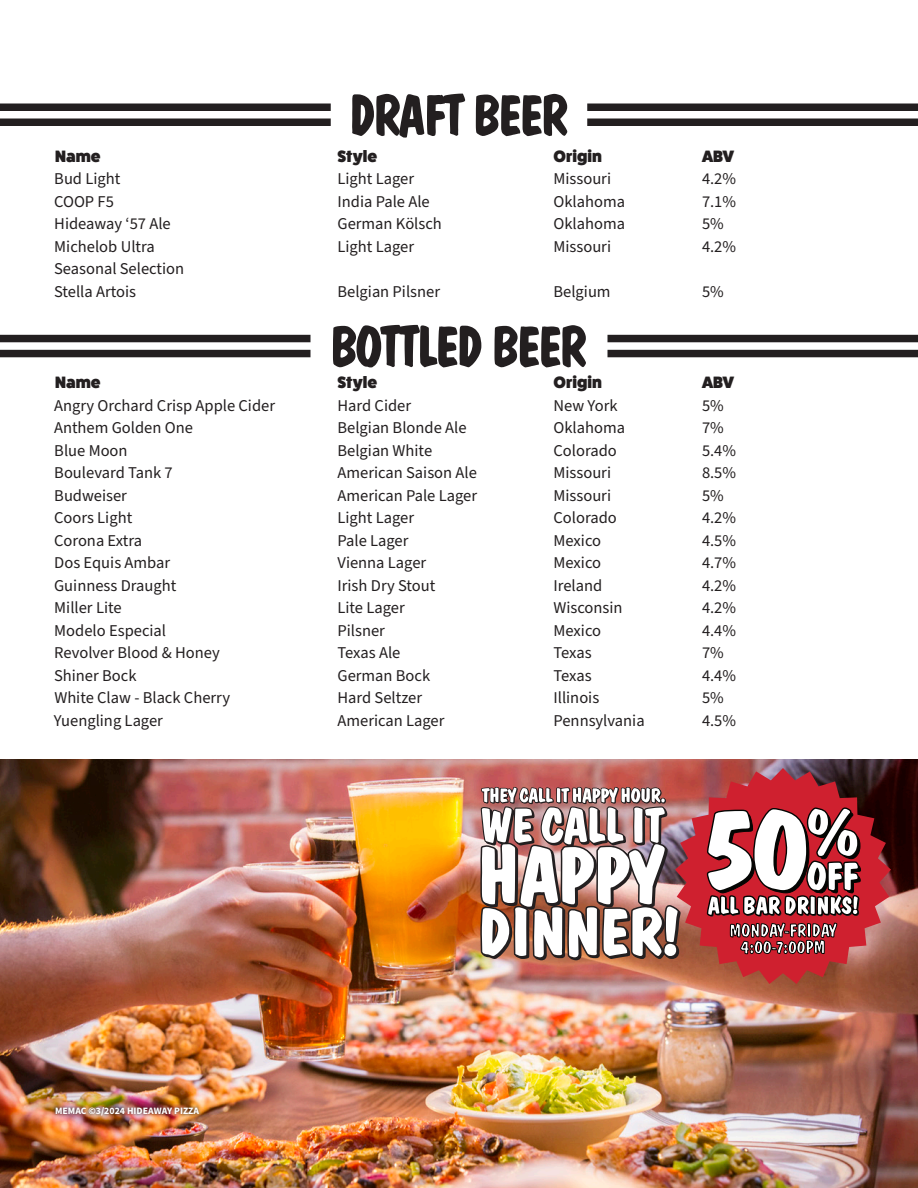
<style>
.page{position:relative;width:918px;height:1188px;background:#fff}
.page>*{position:absolute;margin:0;border:0;box-sizing:border-box;transform-origin:0 0}
.t1{font:57.3px "Dom Bold BT";letter-spacing:-.04em;color:#231f20;scale:.92 1}
.t2{font:16.5px/22.5px "Source Sans Pro";color:#231f20}
.t3{font:800 16.5px "Fat Frank";color:#231f20}
.t4{font:700 9.75px "Source Sans Pro";color:#fff}
</style>
<div class="page">
<img style="left:0;top:759px;width:918px;height:429px">
<img style="left:479px;top:761px;width:203px;height:201px">
<img style="left:675px;top:768px;width:216px;height:216px">
<svg style="left:705px;top:806px;width:156px;height:155px"></svg>
<div style="left:0;top:104px;width:331px;height:7px;background:#231f20"></div>
<div style="left:0;top:119px;width:331px;height:7px;background:#231f20"></div>
<div style="left:587px;top:104px;width:331px;height:7px;background:#231f20"></div>
<div style="left:587px;top:119px;width:331px;height:7px;background:#231f20"></div>
<div style="left:0;top:335px;width:310px;height:7px;background:#231f20"></div>
<div style="left:0;top:350px;width:310px;height:7px;background:#231f20"></div>
<div style="left:608px;top:335px;width:310px;height:7px;background:#231f20"></div>
<div style="left:608px;top:350px;width:310px;height:7px;background:#231f20"></div>
<img style="left:52px;top:1103px;width:151px;height:16px">
<h1 class="t1" style="left:349px;top:80px;width:240px">DRAFT BEER</h1>
<p class="t3" style="left:55px;top:147px;width:47px">Name</p>
<p class="t3" style="left:338px;top:147px;width:41px">Style</p>
<p class="t3" style="left:554px;top:147px;width:50px">Origin</p>
<p class="t3" style="left:702px;top:147px;width:34px">ABV</p>
<p class="t2" style="left:54px;top:168px;width:68px">Bud Light</p>
<p class="t2" style="left:338px;top:168px;width:78px">Light Lager</p>
<p class="t2" style="left:554px;top:168px;width:59px">Missouri</p>
<p class="t2" style="left:702px;top:168px;width:36px">4.2%</p>
<p class="t2" style="left:54px;top:191px;width:61px">COOP F5</p>
<p class="t2" style="left:338px;top:191px;width:94px">India Pale Ale</p>
<p class="t2" style="left:554px;top:191px;width:73px">Oklahoma</p>
<p class="t2" style="left:702px;top:191px;width:36px">7.1%</p>
<p class="t2" style="left:54px;top:213px;width:118px">Hideaway ‘57 Ale</p>
<p class="t2" style="left:338px;top:213px;width:106px">German Kölsch</p>
<p class="t2" style="left:554px;top:213px;width:73px">Oklahoma</p>
<p class="t2" style="left:702px;top:213px;width:23px">5%</p>
<p class="t2" style="left:54px;top:236px;width:102px">Michelob Ultra</p>
<p class="t2" style="left:338px;top:236px;width:78px">Light Lager</p>
<p class="t2" style="left:554px;top:236px;width:59px">Missouri</p>
<p class="t2" style="left:702px;top:236px;width:36px">4.2%</p>
<p class="t2" style="left:54px;top:258px;width:132px">Seasonal Selection<br>Stella Artois</p>
<p class="t2" style="left:338px;top:281px;width:104px">Belgian Pilsner</p>
<p class="t2" style="left:554px;top:281px;width:59px">Belgium</p>
<p class="t2" style="left:702px;top:281px;width:23px">5%</p>
<h1 class="t1" style="left:329px;top:311px;width:281px">BOTTLED BEER</h1>
<p class="t3" style="left:55px;top:373px;width:47px">Name</p>
<p class="t3" style="left:338px;top:373px;width:41px">Style</p>
<p class="t3" style="left:554px;top:373px;width:50px">Origin</p>
<p class="t3" style="left:702px;top:373px;width:34px">ABV</p>
<p class="t2" style="left:54px;top:394px;width:223px">Angry Orchard Crisp Apple Cider</p>
<p class="t2" style="left:338px;top:394px;width:75px">Hard Cider</p>
<p class="t2" style="left:554px;top:394px;width:66px">New York</p>
<p class="t2" style="left:702px;top:394px;width:23px">5%</p>
<p class="t2" style="left:54px;top:417px;width:140px">Anthem Golden One</p>
<p class="t2" style="left:338px;top:417px;width:131px">Belgian Blonde Ale</p>
<p class="t2" style="left:554px;top:417px;width:73px">Oklahoma</p>
<p class="t2" style="left:702px;top:417px;width:23px">7%</p>
<p class="t2" style="left:54px;top:439px;width:75px">Blue Moon</p>
<p class="t2" style="left:338px;top:439px;width:96px">Belgian White</p>
<p class="t2" style="left:554px;top:439px;width:65px">Colorado</p>
<p class="t2" style="left:702px;top:439px;width:36px">5.4%</p>
<p class="t2" style="left:54px;top:462px;width:120px">Boulevard Tank 7</p>
<p class="t2" style="left:338px;top:462px;width:141px">American Saison Ale</p>
<p class="t2" style="left:554px;top:462px;width:59px">Missouri</p>
<p class="t2" style="left:702px;top:462px;width:36px">8.5%</p>
<p class="t2" style="left:54px;top:484px;width:74px">Budweiser</p>
<p class="t2" style="left:338px;top:484px;width:141px">American Pale Lager</p>
<p class="t2" style="left:554px;top:484px;width:59px">Missouri</p>
<p class="t2" style="left:702px;top:484px;width:23px">5%</p>
<p class="t2" style="left:54px;top:507px;width:80px">Coors Light</p>
<p class="t2" style="left:338px;top:507px;width:78px">Light Lager</p>
<p class="t2" style="left:554px;top:507px;width:65px">Colorado</p>
<p class="t2" style="left:702px;top:507px;width:36px">4.2%</p>
<p class="t2" style="left:54px;top:529px;width:89px">Corona Extra</p>
<p class="t2" style="left:338px;top:529px;width:73px">Pale Lager</p>
<p class="t2" style="left:554px;top:529px;width:49px">Mexico</p>
<p class="t2" style="left:702px;top:529px;width:36px">4.5%</p>
<p class="t2" style="left:54px;top:552px;width:117px">Dos Equis Ambar</p>
<p class="t2" style="left:338px;top:552px;width:90px">Vienna Lager</p>
<p class="t2" style="left:554px;top:552px;width:49px">Mexico</p>
<p class="t2" style="left:702px;top:552px;width:36px">4.7%</p>
<p class="t2" style="left:54px;top:574px;width:124px">Guinness Draught</p>
<p class="t2" style="left:338px;top:574px;width:99px">Irish Dry Stout</p>
<p class="t2" style="left:554px;top:574px;width:50px">Ireland</p>
<p class="t2" style="left:702px;top:574px;width:36px">4.2%</p>
<p class="t2" style="left:54px;top:597px;width:69px">Miller Lite</p>
<p class="t2" style="left:338px;top:597px;width:69px">Lite Lager</p>
<p class="t2" style="left:554px;top:597px;width:71px">Wisconsin</p>
<p class="t2" style="left:702px;top:597px;width:36px">4.2%</p>
<p class="t2" style="left:54px;top:619px;width:113px">Modelo Especial</p>
<p class="t2" style="left:338px;top:619px;width:49px">Pilsner</p>
<p class="t2" style="left:554px;top:619px;width:49px">Mexico</p>
<p class="t2" style="left:702px;top:619px;width:36px">4.4%</p>
<p class="t2" style="left:54px;top:642px;width:167px">Revolver Blood &amp; Honey</p>
<p class="t2" style="left:338px;top:642px;width:64px">Texas Ale</p>
<p class="t2" style="left:554px;top:642px;width:40px">Texas</p>
<p class="t2" style="left:702px;top:642px;width:23px">7%</p>
<p class="t2" style="left:54px;top:664px;width:84px">Shiner Bock</p>
<p class="t2" style="left:338px;top:664px;width:94px">German Bock</p>
<p class="t2" style="left:554px;top:664px;width:40px">Texas</p>
<p class="t2" style="left:702px;top:664px;width:36px">4.4%</p>
<p class="t2" style="left:54px;top:687px;width:177px">White Claw - Black Cherry</p>
<p class="t2" style="left:338px;top:687px;width:86px">Hard Seltzer</p>
<p class="t2" style="left:554px;top:687px;width:47px">Illinois</p>
<p class="t2" style="left:702px;top:687px;width:23px">5%</p>
<p class="t2" style="left:54px;top:709px;width:111px">Yuengling Lager</p>
<p class="t2" style="left:338px;top:709px;width:109px">American Lager</p>
<p class="t2" style="left:554px;top:709px;width:93px">Pennsylvania</p>
<p class="t2" style="left:702px;top:709px;width:36px">4.5%</p>
<p class="t4" style="left:55px;top:1104px;width:146px">MEMAC ©3/2024 HIDEAWAY PIZZA</p>
</div>
